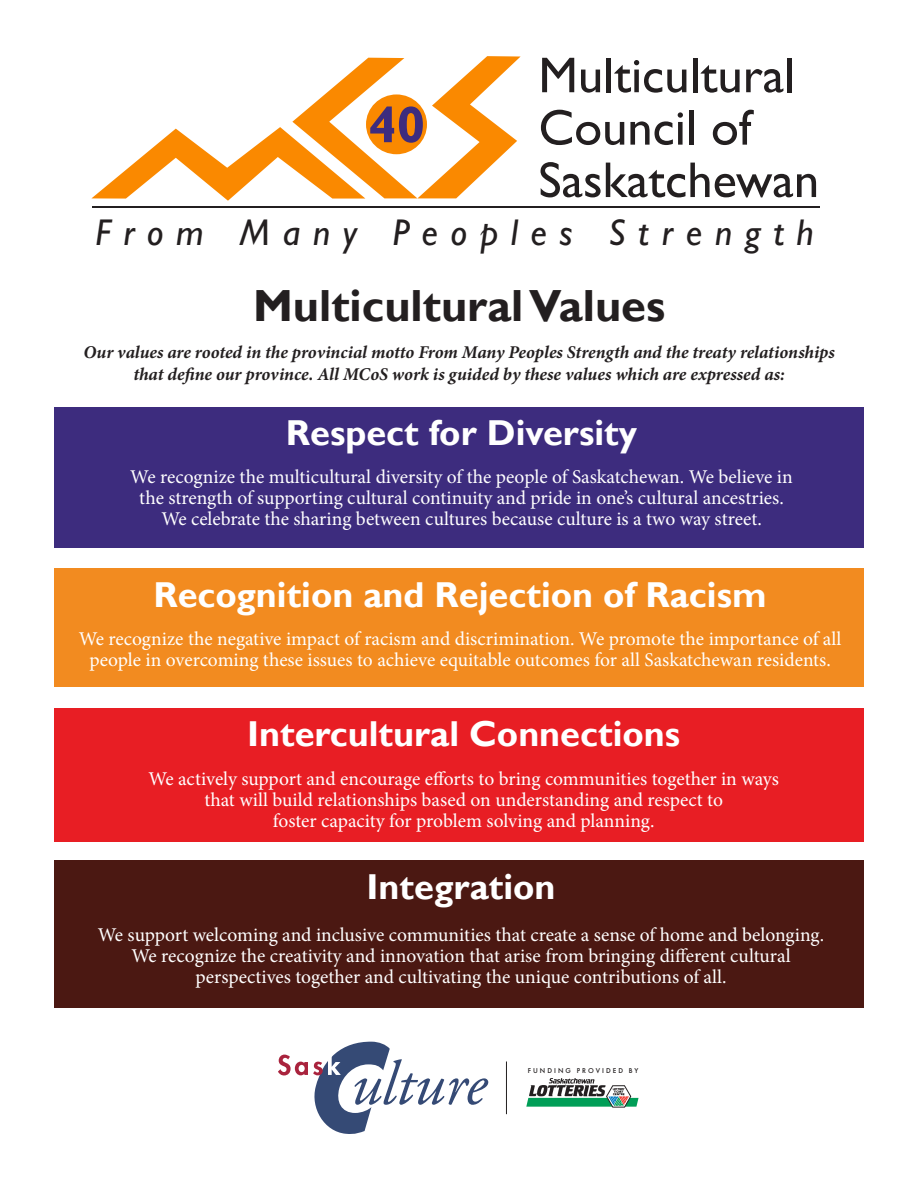
<style>
.page{position:relative;width:918px;height:1188px;background:#fff}
.page>*{position:absolute;margin:0;border:0;box-sizing:border-box;transform-origin:0 0}
.t1{font:700 51.75px "Gill Sans";color:#3d2c7e}
.t2{font:50.55px/52.3px "Gill Sans";color:#231f20}
.Major_heading{font:700 45px "Gill Sans";color:#231f20}
.t3{font:italic 37.5px "Gill Sans";letter-spacing:.335em;color:#231f20}
.t4{font:700 36px "Gill Sans";color:#fff}
.t5{font:19.5px/21px "Minion Pro";color:#fff;text-align:center}
.t6{font:italic 700 18px/21.6px "Minion Pro";letter-spacing:-.005em;color:#231f20;text-align:center}
.t7{font:500 7.35px "Futura T";letter-spacing:.275em;color:#231f20}
</style>
<div class="page">
<div style="left:54px;top:408px;width:810px;height:140px;background:#3d2c7e"></div>
<div style="left:54px;top:568px;width:810px;height:119px;background:#f28b20"></div>
<div style="left:54px;top:708px;width:810px;height:134px;background:#e81e24"></div>
<div style="left:54px;top:861px;width:810px;height:147px;background:#4b1812"></div>
<svg style="left:91px;top:56px;width:430px;height:145px"></svg>
<hr style="left:92px;top:207px;width:728px;height:1px;background:#231f20">
<svg style="left:278px;top:1042px;width:210px;height:92px"></svg>
<hr style="left:506px;top:1061px;width:1px;height:53px;background:#231f20">
<svg style="left:526px;top:1078px;width:113px;height:30px"></svg>
<p class="t1" style="left:368px;top:94px;width:59px">40</p>
<p class="t2" style="left:538px;top:50px;width:282px">Multicultural<br>Council of<br>Saskatchewan</p>
<p class="t3" style="left:96px;top:210px;width:720px">From Many Peoples Strength</p>
<p class="Major_heading" style="left:253px;top:278px;width:414px">Multicultural Values</p>
<p class="t6" style="left:84px;top:341px;width:753px">Our values are rooted in the provincial motto From Many Peoples Strength and the treaty relationships that define our province. All MCoS work is guided by these values which are expressed as:</p>
<p class="t4" style="left:286px;top:411px;width:353px">Respect for Diversity</p>
<p class="t5" style="left:130px;top:466px;width:664px">We recognize the multicultural diversity of the people of Saskatchewan. We believe in</p>
<p class="t5" style="left:139px;top:487px;width:646px">the strength of supporting cultural continuity and pride in one’s cultural ancestries.</p>
<p class="t5" style="left:161px;top:508px;width:602px">We celebrate the sharing between cultures because culture is a two way street.</p>
<p class="t4" style="left:153px;top:573px;width:615px">Recognition and Rejection of Racism</p>
<p class="t5" style="left:79px;top:629px;width:764px">We recognize the negative impact of racism and discrimination. We promote the importance of all people in overcoming these issues to achieve equitable outcomes for all Saskatchewan residents.</p>
<p class="t4" style="left:247px;top:712px;width:435px">Intercultural Connections</p>
<p class="t5" style="left:148px;top:768px;width:632px">We actively support and encourage efforts to bring communities together in ways</p>
<p class="t5" style="left:204px;top:789px;width:520px">that will build relationships based on understanding and respect to</p>
<p class="t5" style="left:273px;top:810px;width:383px">foster capacity for problem solving and planning.</p>
<p class="t4" style="left:367px;top:865px;width:190px">Integration</p>
<p class="t5" style="left:98px;top:924px;width:728px">We support welcoming and inclusive communities that create a sense of home and belonging.</p>
<p class="t5" style="left:131px;top:945px;width:661px">We recognize the creativity and innovation that arise from bringing different cultural</p>
<p class="t5" style="left:196px;top:966px;width:532px">perspectives together and cultivating the unique contributions of all.</p>
<p class="t7" style="left:528px;top:1067px;width:112px">FUNDING PROVIDED BY</p>
</div>
